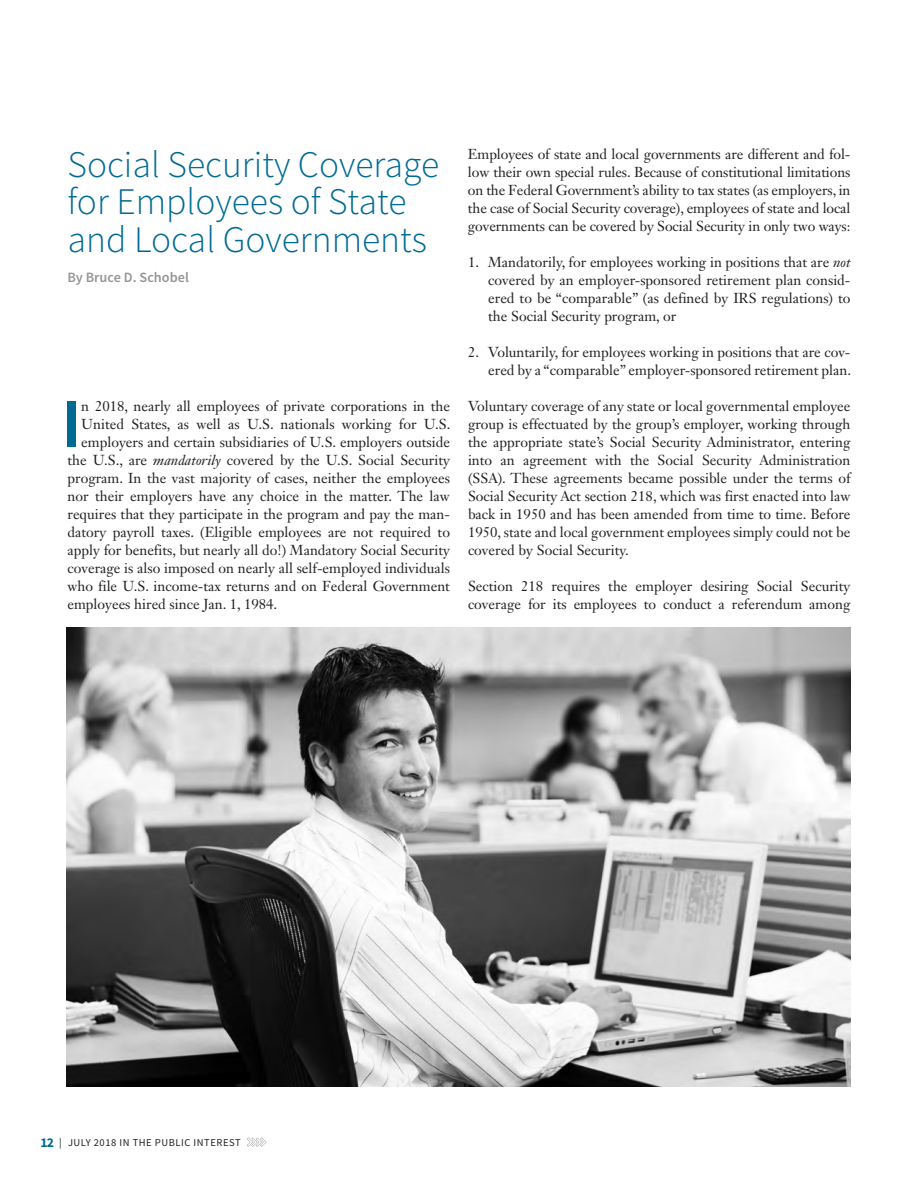
<style>
.page{position:relative;width:918px;height:1188px;background:#fff}
.page>*{position:absolute;margin:0;border:0;box-sizing:border-box;transform-origin:0 0}
.Article_Body_Drop_Ca{font:600 69.3px "Source Sans Pro";color:#006a95}
.Article_TItle{font:300 37.5px/37.5px "Source Sans Pro";color:#006a95}
.Article_Body___space{font:14.25px/18px "Janson Text LT Std";color:#231f20;text-align:justify}
.Article_Body_Drop_Ca-2{font:14.25px "Janson Text LT Std";color:#231f20}
.Article_Author_Bylin{font:600 14.25px "Source Sans Pro";color:#939598}
.t1{font:10.5px "Source Sans Pro";letter-spacing:.05em;color:#231f20}
.s1{font-style:italic}
.s2{font-weight:700;font-size:13.5px;color:#006a95}
</style>
<div class="page">
<svg style="left:247px;top:1138px;width:19px;height:9px"></svg>
<img style="left:67px;top:628px;width:783px;height:459px">
<p class="Article_TItle" style="left:68px;top:146px;width:373px">Social Security Coverage for Employees of State and Local Governments</p>
<p class="Article_Author_Bylin" style="left:68px;top:268px;width:123px">By Bruce D. Schobel</p>
<p class="Article_Body_Drop_Ca" style="left:62px;top:380px;width:21px">I</p>
<p class="Article_Body_Drop_Ca-2" style="left:81px;top:397px;width:370px">n 2018, nearly all employees of private corporations in the</p>
<p class="Article_Body_Drop_Ca-2" style="left:81px;top:415px;width:371px">United States, as well as U.S. nationals working for U.S.</p>
<p class="Article_Body_Drop_Ca-2" style="left:81px;top:433px;width:370px">employers and certain subsidiaries of U.S. employers outside</p>
<p class="Article_Body_Drop_Ca-2" style="left:68px;top:451px;width:384px">the U.S., are <span class="s1">mandatorily</span> covered by the U.S. Social Security</p>
<p class="Article_Body_Drop_Ca-2" style="left:68px;top:469px;width:384px">program. In the vast majority of cases, neither the employees</p>
<p class="Article_Body_Drop_Ca-2" style="left:68px;top:487px;width:384px">nor their employers have any choice in the matter. The law</p>
<p class="Article_Body_Drop_Ca-2" style="left:68px;top:505px;width:384px">requires that they participate in the program and pay the man-</p>
<p class="Article_Body_Drop_Ca-2" style="left:68px;top:523px;width:384px">datory payroll taxes. (Eligible employees are not required to</p>
<p class="Article_Body_Drop_Ca-2" style="left:68px;top:541px;width:384px">apply for benefits, but nearly all do!) Mandatory Social Security</p>
<p class="Article_Body_Drop_Ca-2" style="left:68px;top:559px;width:384px">coverage is also imposed on nearly all self-employed individuals</p>
<p class="Article_Body_Drop_Ca-2" style="left:68px;top:577px;width:384px">who file U.S. income-tax returns and on Federal Government</p>
<p class="Article_Body_Drop_Ca-2" style="left:68px;top:595px;width:211px">employees hired since Jan. 1, 1984.</p>
<p class="Article_Body___space" style="left:468px;top:145px;width:384px">Employees of state and local governments are different and fol&shy;low their own special rules. Because of constitutional limitations on the Federal Government’s ability to tax states (as employers, in the case of Social Security coverage), employees of state and local governments can be covered by Social Security in only two ways:</p>
<p class="Article_Body___space" style="left:488px;top:253px;width:364px;text-indent:-20px">1. Mandatorily, for employees working in positions that are <span class="s1">not </span>covered by an employer-sponsored retirement plan consid&shy;ered to be “comparable” (as defined by IRS regulations) to the Social Security program, or</p>
<p class="Article_Body___space" style="left:468px;top:343px;width:385px;text-align:right">2. Voluntarily, for employees working in positions that are cov&shy;ered by a “comparable” employer-sponsored retirement plan.</p>
<p class="Article_Body___space" style="left:468px;top:397px;width:384px">Voluntary coverage of any state or local governmental employee group is effectuated by the group’s employer, working through the appropriate state’s Social Security Administrator, entering into an agreement with the Social Security Administration (SSA). These agreements became possible under the terms of Social Security Act section 218, which was first enacted into law back in 1950 and has been amended from time to time. Before 1950, state and local government employees simply could not be covered by Social Security.</p>
<p class="Article_Body___space" style="left:468px;top:577px;width:384px">Section 218 requires the employer desiring Social Security coverage for its employees to conduct a referendum among</p>
<p class="t1" style="left:40px;top:1136px;width:202px"><span class="s2">12</span> | JULY 2018 IN THE PUBLIC INTEREST</p>
</div>
